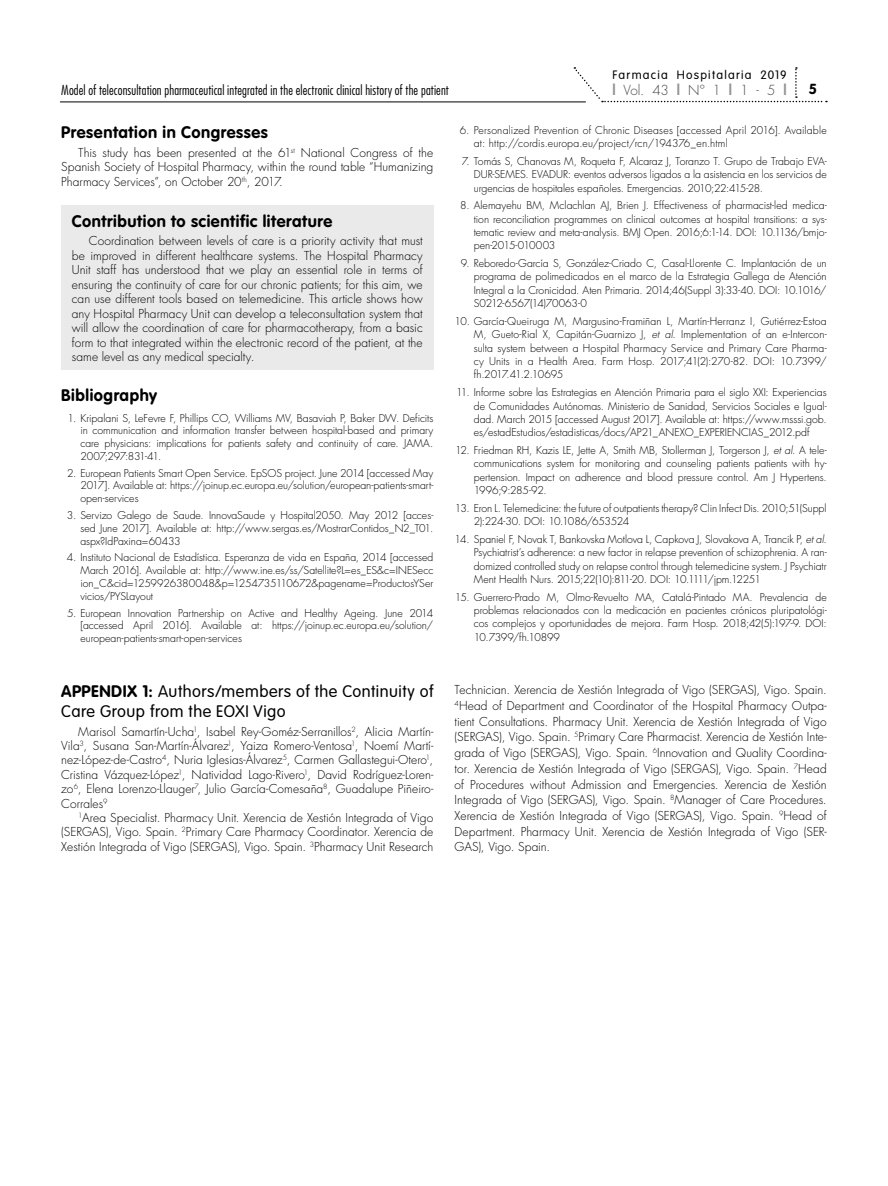
<style>
.page{position:relative;width:888px;height:1186px;background:#fff}
.page>*{position:absolute;margin:0;border:0;box-sizing:border-box;transform-origin:0 0}
.t1{font:700 16.5px "VAG Rounded Std";letter-spacing:.035em;color:#000}
.t2{font:300 16.5px/19.8px "VAG Rounded Std";letter-spacing:.03em;color:#000}
.t3{font:700 14.4px "VAG Rounded Std";color:#000}
.t4{font:300 condensed 13.5px "Futura Std";letter-spacing:.01em;color:#000}
.t5{font:300 13.5px "Futura Std";letter-spacing:-.01em;color:#464646}
.t6{font:300 12px/14.5px "Futura Std";color:#000;text-align:justify}
.t7{font:300 12px "VAG Rounded Std";letter-spacing:.105em;color:#000}
.t8{font:300 10.5px/13.4px "Futura Std";color:#000;text-align:justify}
.s1{font-weight:800;color:#949494}
.s2{font-style:italic}
.s3{font-weight:700}
</style>
<div class="page">
<svg style="left:574px;top:67px;width:253px;height:35px"></svg>
<hr style="left:60px;top:102px;width:526px;height:1px;background:#000">
<div style="left:61px;top:205px;width:372px;height:38px;background:#eaeaea"></div>
<div style="left:61px;top:235px;width:372px;height:135px;background:#eaeaea"></div>
<p class="t7" style="left:612px;top:68px;width:176px">Farmacia Hospitalaria 2019</p>
<p class="t4" style="left:61px;top:82px;width:389px">Model of teleconsultation pharmaceutical integrated in the electronic clinical history of the patient</p>
<p class="t5" style="left:612px;top:82px;width:176px"><span class="s1">l</span> Vol. 43 <span class="s1">l</span> Nº 1 <span class="s1">l</span> 1 - 5 <span class="s1">l</span></p>
<h1 class="t1" style="left:61px;top:122px;width:208px">Presentation in Congresses</h1>
<p class="t6" style="left:61px;top:145px;width:374px;text-indent:17px">This study has been presented at the 61<sup>st</sup> National Congress of the Spanish Society of Hospital Pharmacy, within the round table “Humanizing Pharmacy Services”, on October 20<sup>th</sup>, 2017.</p>
<h1 class="t1" style="left:72px;top:211px;width:262px">Contribution to scientific literature</h1>
<p class="t6" style="left:72px;top:234px;width:352px;text-indent:17px">Coordination between levels of care is a priority activity that must be improved in different healthcare systems. The Hospital Pharmacy Unit staff has understood that we play an essential role in terms of ensuring the continuity of care for our chronic patients; for this aim, we can use different tools based on telemedicine. This article shows how any Hospital Pharmacy Unit can develop a teleconsultation system that will allow the coordination of care for pharmacotherapy, from a basic form to that integrated within the electronic record of the patient, at the same level as any medical specialty.</p>
<h1 class="t1" style="left:61px;top:385px;width:97px">Bibliography</h1>
<p class="t8" style="left:80px;top:412px;width:354px;line-height:12.8px;text-indent:-13px">1. Kripalani S, LeFevre F, Phillips CO, Williams MV, Basaviah P, Baker DW. Deficits in communication and information transfer between hospital-based and primary care physicians: implications for patients safety and continuity of care. JAMA.<br>2007;297:831-41.</p>
<p class="t8" style="left:80px;top:467px;width:354px;line-height:12.8px;text-indent:-13px">2. European Patients Smart Open Service. EpSOS project. June 2014 [accessed May 2017]. Available at: https://joinup.ec.europa.eu/solution/european-patients-smart&shy;open-services</p>
<p class="t8" style="left:80px;top:509px;width:354px;line-height:12.8px;text-indent:-13px">3. Servizo Galego de Saude. InnovaSaude y Hospital2050. May 2012 [acces&shy;sed June 2017]. Available at: http://www.sergas.es/MostrarContidos_N2_T01. aspx?IdPaxina=60433</p>
<p class="t8" style="left:80px;top:551px;width:354px;line-height:12.8px;text-indent:-14px">4. Instituto Nacional de Estadística. Esperanza de vida en España, 2014 [accessed March 2016]. Available at: http://www.ine.es/ss/Satellite?L=es_ES&amp;c=INESecc ion_C&amp;cid=1259926380048&amp;p=1254735110672&amp;pagename=ProductosYSer vicios/PYSLayout</p>
<p class="t8" style="left:80px;top:606px;width:354px;line-height:12.8px;text-indent:-13px">5. European Innovation Partnership on Active and Healthy Ageing. June 2014 [accessed April 2016]. Available at: https://joinup.ec.europa.eu/solution/ european-patients-smart-open-services</p>
<h2 class="t3" style="left:809px;top:81px;width:10px">5</h2>
<p class="t8" style="left:474px;top:124px;width:354px;text-indent:-14px">6. Personalized Prevention of Chronic Diseases [accessed April 2016]. Available at: http://cordis.europa.eu/project/rcn/194376_en.html</p>
<p class="t8" style="left:474px;top:155px;width:354px;text-indent:-12px">7. Tomás S, Chanovas M, Roqueta F, Alcaraz J, Toranzo T. Grupo de Trabajo EVA-DUR-SEMES. EVADUR: eventos adversos ligados a la asistencia en los servicios de urgencias de hospitales españoles. Emergencias. 2010;22:415-28.</p>
<p class="t8" style="left:474px;top:199px;width:354px;text-indent:-13px">8. Alemayehu BM, Mclachlan AJ, Brien J. Effectiveness of pharmacist-led medica&shy;tion reconciliation programmes on clinical outcomes at hospital transitions: a sys&shy;tematic review and meta-analysis. BMJ Open. 2016;6:1-14. DOI: 10.1136/bmjo&shy;pen-2015-010003</p>
<p class="t8" style="left:474px;top:257px;width:354px;text-indent:-13px">9. Reboredo-García S, González-Criado C, Casal-Llorente C. Implantación de un programa de polimedicados en el marco de la Estrategia Gallega de Atención Integral a la Cronicidad. Aten Primaria. 2014;46(Suppl 3):33-40. DOI: 10.1016/ S0212-6567(14)70063-0</p>
<p class="t8" style="left:474px;top:315px;width:354px;text-indent:-19px">10. García-Queiruga M, Margusino-Framiñan L, Martín-Herranz I, Gutiérrez-Estoa M, Gueto-Rial X, Capitán-Guarnizo J, <span class="s2">et al.</span> Implementation of an e-Intercon&shy;sulta system between a Hospital Pharmacy Service and Primary Care Pharma&shy;cy Units in a Health Area. Farm Hosp. 2017;41(2):270-82. DOI: 10.7399/ fh.2017.41.2.10695</p>
<p class="t8" style="left:474px;top:386px;width:354px;text-indent:-18px">11. Informe sobre las Estrategias en Atención Primaria para el siglo XXI: Experiencias de Comunidades Autónomas. Ministerio de Sanidad, Servicios Sociales e Igual&shy;dad. March 2015 [accessed August 2017]. Available at: https://www.msssi.gob. es/estadEstudios/estadisticas/docs/AP21_ANEXO_EXPERIENCIAS_2012.pdf</p>
<p class="t8" style="left:474px;top:444px;width:354px;text-indent:-19px">12. Friedman RH, Kazis LE, Jette A, Smith MB, Stollerman J, Torgerson J, <span class="s2">et al.</span> A tele&shy;communications system for monitoring and counseling patients patients with hy&shy;pertension. Impact on adherence and blood pressure control. Am J Hypertens.<br>1996;9:285-92.</p>
<p class="t8" style="left:474px;top:501px;width:354px;text-indent:-19px">13. Eron L. Telemedicine: the future of outpatients therapy? Clin Infect Dis. 2010;51(Suppl<br>2):224-30. DOI: 10.1086/653524</p>
<p class="t8" style="left:474px;top:532px;width:354px;text-indent:-19px">14. Spaniel F, Novak T, Bankovska Motlova L, Capkova J, Slovakova A, Trancik P, <span class="s2">et al.<br></span>Psychiatrist’s adherence: a new factor in relapse prevention of schizophrenia. A ran&shy;domized controlled study on relapse control through telemedicine system. J Psychiatr Ment Health Nurs. 2015;22(10):811-20. DOI: 10.1111/jpm.12251</p>
<p class="t8" style="left:474px;top:590px;width:354px;text-indent:-19px">15. Guerrero-Prado M, Olmo-Revuelto MA, Catalá-Pintado MA. Prevalencia de problemas relacionados con la medicación en pacientes crónicos pluripatológi&shy;cos complejos y oportunidades de mejora. Farm Hosp. 2018;42(5):197-9. DOI:<br>10.7399/fh.10899</p>
<h1 class="t2" style="left:61px;top:682px;width:374px"><span class="s3">APPENDIX 1:</span> Authors/members of the Continuity of<br>Care Group from the EOXI Vigo</h1>
<p class="t6" style="left:61px;top:724px;width:374px;text-indent:17px">Marisol Samartín-Ucha<sup>1</sup>, Isabel Rey-Goméz-Serranillos<sup>2</sup>, Alicia Martín-Vila<sup>3</sup>, Susana San-Martín-Álvarez<sup>1</sup>, Yaiza Romero-Ventosa<sup>1</sup>, Noemí Martí&shy;nez-López-de-Castro<sup>4</sup>, Nuria Iglesias-Álvarez<sup>5</sup>, Carmen Gallastegui-Otero<sup>1</sup>, Cristina Vázquez-López<sup>1</sup>, Natividad Lago-Rivero<sup>1</sup>, David Rodríguez-Loren&shy;zo<sup>6</sup>, Elena Lorenzo-Llauger<sup>7</sup>, Julio García-Comesaña<sup>8</sup>, Guadalupe Piñeiro-Corrales<sup>9</sup></p>
<p class="t6" style="left:61px;top:811px;width:374px;text-indent:17px"><sup>1</sup>Area Specialist. Pharmacy Unit. Xerencia de Xestión Integrada of Vigo (SERGAS), Vigo. Spain. <sup>2</sup>Primary Care Pharmacy Coordinator. Xerencia de Xestión Integrada of Vigo (SERGAS), Vigo. Spain. <sup>3</sup>Pharmacy Unit Research</p>
<p class="t6" style="left:455px;top:682px;width:374px;line-height:15.8px">Technician. Xerencia de Xestión Integrada of Vigo (SERGAS), Vigo. Spain.<br><sup>4</sup>Head of Department and Coordinator of the Hospital Pharmacy Outpa&shy;tient Consultations. Pharmacy Unit. Xerencia de Xestión Integrada of Vigo (SERGAS), Vigo. Spain. <sup>5</sup>Primary Care Pharmacist. Xerencia de Xestión Inte&shy;grada of Vigo (SERGAS), Vigo. Spain. <sup>6</sup>Innovation and Quality Coordina&shy;tor. Xerencia de Xestión Integrada of Vigo (SERGAS), Vigo. Spain. <sup>7</sup>Head of Procedures without Admission and Emergencies. Xerencia de Xestión Integrada of Vigo (SERGAS), Vigo. Spain. <sup>8</sup>Manager of Care Procedures.<br>Xerencia de Xestión Integrada of Vigo (SERGAS), Vigo. Spain. <sup>9</sup>Head of Department. Pharmacy Unit. Xerencia de Xestión Integrada of Vigo (SER-GAS), Vigo. Spain.</p>
</div>
